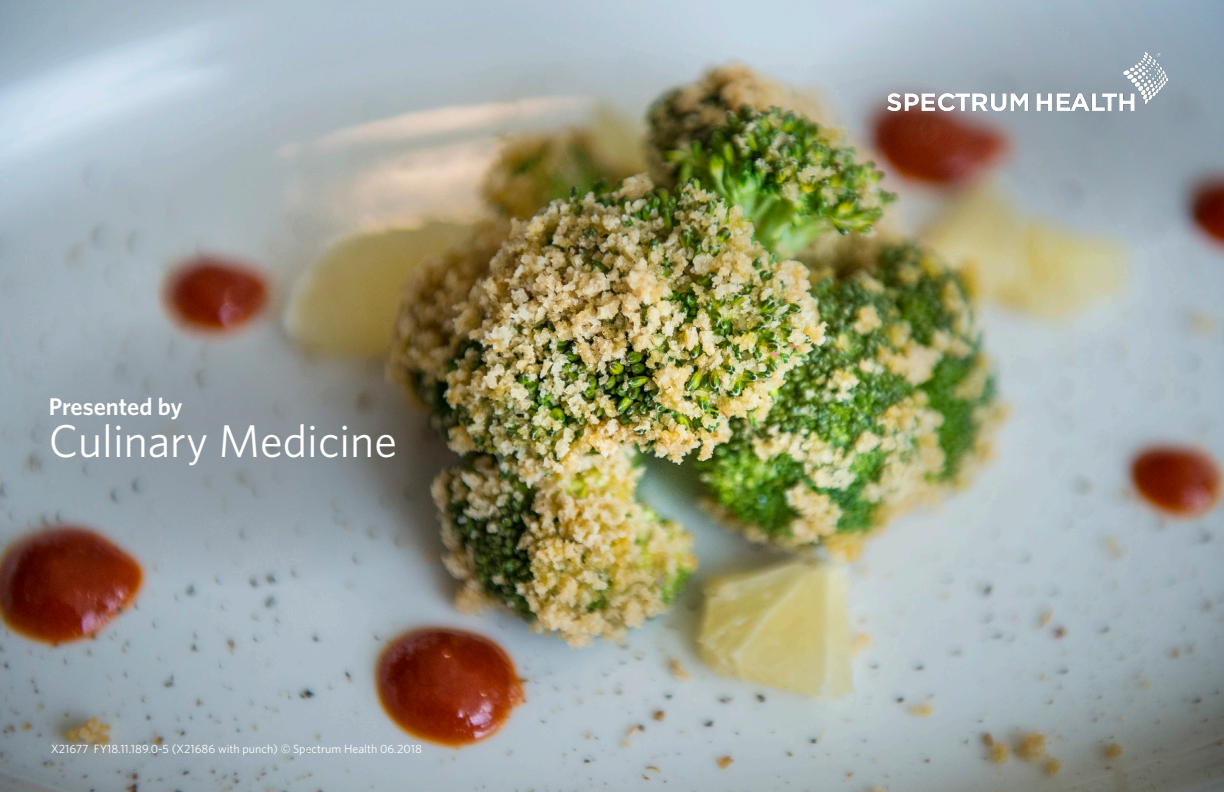
<style>
.page{position:relative;width:1224px;height:792px;background:#fff}
.page>*{position:absolute;margin:0;border:0;box-sizing:border-box;transform-origin:0 0}
.t1{font:46px "Whitney";color:#fff}
.t2{font:600 24.2px "Whitney";color:#fff}
.t3{font:12px "Whitney";color:#fff}
</style>
<div class="page">
<img style="left:0;top:0;width:1224px;height:792px">
<svg style="left:0;top:304px;width:504px;height:286px;background:#848580"></svg>
<img style="left:789px;top:0;width:435px;height:259px">
<img style="left:887px;top:52px;width:281px;height:58px">
<p class="t2" style="left:49px;top:391px;width:135px">Presented by</p>
<p class="t1" style="left:49px;top:411px;width:350px">Culinary Medicine</p>
<p class="t3" style="left:51px;top:740px;width:372px">X21677 FY18.11.189.0-5 (X21686 with punch) © Spectrum Health 06.2018</p>
</div>
